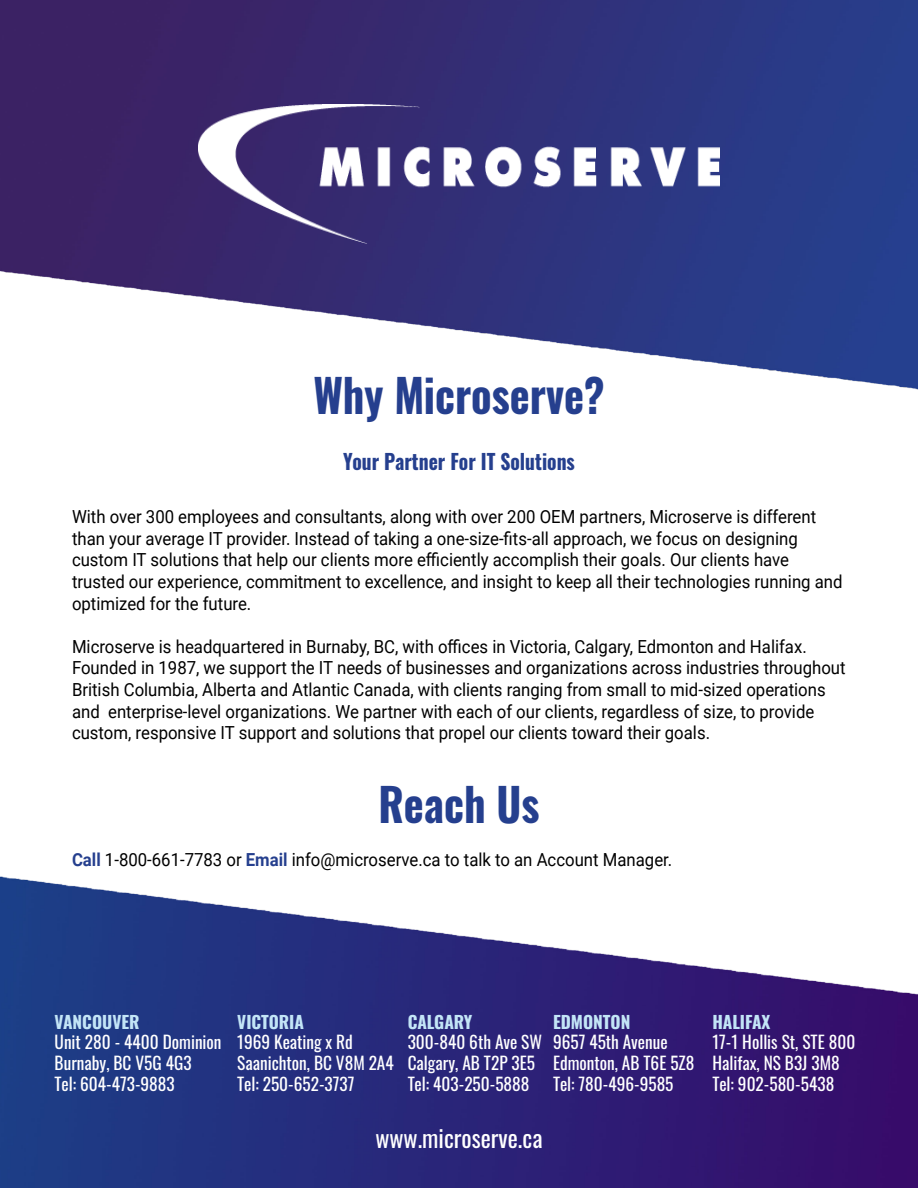
<style>
.page{position:relative;width:918px;height:1188px;background:#fff}
.page>*{position:absolute;margin:0;border:0;box-sizing:border-box;transform-origin:0 0}
.t1{font:700 45.75px "Oswald";color:#253f8e;scale:.93 1}
.t2{font:24px "Oswald";color:#fff}
.t3{font:700 21px "Oswald";color:#253f8e;scale:.93 1}
.t4{font:18px/21.6px "Roboto";color:#000;scale:.93 1}
.t5{font:17.25px/20.7px "Oswald";color:#fff}
.t6{font:700 17.25px "Oswald";color:#c3e5f7}
.s1{font-weight:700;color:#253f8e}
</style>
<div class="page">
<img style="left:0;top:0;width:918px;height:1188px">
<img style="left:198px;top:104px;width:522px;height:139px">
<p class="t1" style="left:313px;top:355px;width:315px">Why Microserve?</p>
<p class="t3" style="left:343px;top:443px;width:251px">Your Partner For IT Solutions</p>
<p class="t4" style="left:72px;top:505px;width:830px">With over 300 employees and consultants, along with over 200 OEM partners, Microserve is different than your average IT provider. Instead of taking a one-size-fits-all approach, we focus on designing custom IT solutions that help our clients more efficiently accomplish their goals. Our clients have trusted our experience, commitment to excellence, and insight to keep all their technologies running and optimized for the future.</p>
<p class="t4" style="left:72px;top:635px;width:833px">Microserve is headquartered in Burnaby, BC, with offices in Victoria, Calgary, Edmonton and Halifax.<br>Founded in 1987, we support the IT needs of businesses and organizations across industries throughout British Columbia, Alberta and Atlantic Canada, with clients ranging from small to mid-sized operations and enterprise-level organizations. We partner with each of our clients, regardless of size, to provide custom, responsive IT support and solutions that propel our clients toward their goals.</p>
<p class="t1" style="left:378px;top:764px;width:175px">Reach Us</p>
<p class="t4" style="left:72px;top:848px;width:647px"><span class="s1">Call</span> 1-800-661-7783 or <span class="s1">Email</span> info@microserve.ca to talk to an Account Manager.</p>
<p class="t6" style="left:55px;top:1006px;width:86px">VANCOUVER</p>
<p class="t5" style="left:55px;top:1030px;width:168px">Unit 280 - 4400 Dominion<br>Burnaby, BC V5G 4G3</p>
<p class="t5" style="left:55px;top:1072px;width:122px">Tel: 604-473-9883</p>
<p class="t6" style="left:237px;top:1006px;width:68px">VICTORIA</p>
<p class="t5" style="left:237px;top:1030px;width:158px">1969 Keating x Rd<br>Saanichton, BC V8M 2A4</p>
<p class="t5" style="left:237px;top:1072px;width:119px">Tel: 250-652-3737</p>
<p class="t6" style="left:408px;top:1006px;width:66px">CALGARY</p>
<p class="t5" style="left:408px;top:1030px;width:136px">300-840 6th Ave SW<br>Calgary, AB T2P 3E5</p>
<p class="t5" style="left:408px;top:1072px;width:123px">Tel: 403-250-5888</p>
<p class="t6" style="left:553px;top:1006px;width:79px">EDMONTON</p>
<p class="t5" style="left:553px;top:1030px;width:143px">9657 45th Avenue<br>Edmonton, AB T6E 5Z8</p>
<p class="t5" style="left:553px;top:1072px;width:122px">Tel: 780-496-9585</p>
<p class="t2" style="left:375px;top:1117px;width:169px">www.microserve.ca</p>
<p class="t6" style="left:712px;top:1006px;width:60px">HALIFAX</p>
<p class="t5" style="left:712px;top:1030px;width:144px">17-1 Hollis St, STE 800<br>Halifax, NS B3J 3M8<br>Tel: 902-580-5438</p>
</div>
